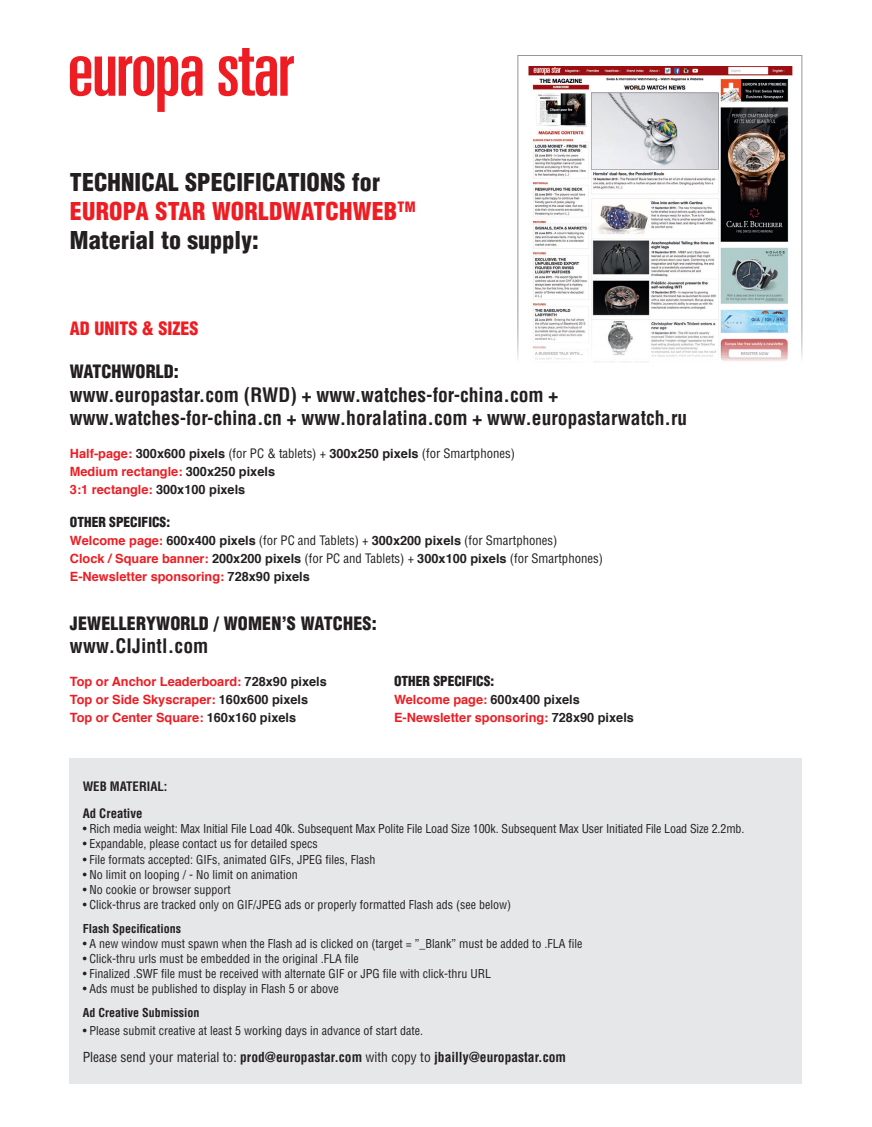
<style>
.page{position:relative;width:872px;height:1127px;background:#fff}
.page>*{position:absolute;margin:0;border:0;box-sizing:border-box;transform-origin:0 0}
.t1{font:900 condensed 24px/28.8px "Helvetica";letter-spacing:.005em;color:#231f20}
.t2{font:700 condensed 19.5px/23.4px "Helvetica";color:#231f20}
.t3{font:900 condensed 18px "Helvetica";letter-spacing:.01em;color:#231f20}
.t4{font:900 condensed 18px "Helvetica";color:#ee1d23}
.t5{font:700 condensed 13.5px "Helvetica";color:#231f20}
.t6{font:900 condensed 13.5px "Helvetica";color:#231f20}
.t7{font:condensed 12.75px/18px "Helvetica";color:#231f20}
.t8{font:700 12.75px/18px "Helvetica";color:#231f20}
.t9{font:700 12.75px "Helvetica";color:#ee1d23}
.t10{font:700 condensed 12.75px/27px "Helvetica";color:#231f20}
.t11{font:condensed 12px "Helvetica";color:#231f20}
.t12{font:700 condensed 12px "Helvetica";color:#231f20}
.s1{color:#ee1d23}
.s2{font-weight:400;font-stretch:condensed}
.s3{font-weight:700;font-stretch:normal;color:#ee1d23}
.s4{font-weight:700;font-stretch:normal}
.s5{color:#231f20}
.s6{font-weight:400}
</style>
<div class="page">
<svg style="left:70px;top:56px;width:132px;height:56px"></svg>
<svg style="left:218px;top:49px;width:76px;height:47px"></svg>
<div style="left:70px;top:759px;width:732px;height:325px;background:#e6e7e9"></div>
<img style="left:528px;top:66px;width:265px;height:296px">
<div style="left:517px;top:55px;width:285px;height:357px;border:1px solid #939598"></div>
<h1 class="t1" style="left:70px;top:168px;width:347px">TECHNICAL SPECIFICATIONS for<br><span class="s1">EUROPA STAR WORLDWATCHWEB</span><sup>TM<br></sup>Material to supply:</h1>
<h3 class="t4" style="left:70px;top:317px;width:130px">AD UNITS &amp; SIZES</h3>
<h3 class="t3" style="left:70px;top:360px;width:110px">WATCHWORLD:</h3>
<h2 class="t2" style="left:70px;top:383px;width:619px">www.europastar.com (RWD) + www.watches-for-china.com + www.watches-for-china.cn + www.horalatina.com + www.europastarwatch.ru</h2>
<p class="t8" style="left:70px;top:445px;width:446px"><span class="s1">Half-page:</span> 300x600 pixels <span class="s2">(for PC &amp; tablets) +</span> 300x250 pixels <span class="s2">(for Smartphones)<br></span><span class="s1">Medium rectangle:</span> 300x250 pixels<br><span class="s1">3:1 rectangle:</span> 300x100 pixels</p>
<p class="t6" style="left:70px;top:514px;width:102px">OTHER SPECIFICS:</p>
<p class="t7" style="left:70px;top:531px;width:534px"><span class="s3">Welcome page:</span> <span class="s4">600x400 pixels</span> (for PC and Tablets) + <span class="s4">300x200 pixels</span> (for Smartphones)<br><span class="s3">Clock / Square banner:</span> <span class="s4">200x200 pixels</span> (for PC and Tablets) + <span class="s4">300x100 pixels</span> (for Smartphones)<br><span class="s3">E-Newsletter sponsoring:</span> <span class="s4">728x90 pixels</span></p>
<h3 class="t3" style="left:70px;top:612px;width:308px">JEWELLERYWORLD / WOMEN’S WATCHES:</h3>
<h2 class="t2" style="left:70px;top:634px;width:140px">www.CIJintl.com</h2>
<p class="t9" style="left:70px;top:671px;width:258px">Top or Anchor Leaderboard: <span class="s5">728x90 pixels</span></p>
<p class="t6" style="left:394px;top:673px;width:102px">OTHER SPECIFICS:</p>
<p class="t9" style="left:70px;top:689px;width:240px">Top or Side Skyscraper: <span class="s5">160x600 pixels</span></p>
<p class="t8" style="left:394px;top:691px;width:187px"><span class="s1">Welcome page:</span> 600x400 pixels</p>
<p class="t9" style="left:70px;top:707px;width:228px">Top or Center Square: <span class="s5">160x160 pixels</span></p>
<p class="t9" style="left:394px;top:707px;width:241px">E-Newsletter sponsoring: <span class="s5">728x90 pixels</span></p>
<p class="t10" style="left:83px;top:773px;width:86px">WEB MATERIAL:<br>Ad Creative</p>
<p class="t11" style="left:83px;top:821px;width:663px">• Rich media weight: Max Initial File Load 40k. Subsequent Max Polite File Load Size 100k. Subsequent Max User Initiated File Load Size 2.2mb.</p>
<p class="t11" style="left:83px;top:836px;width:236px">• Expandable, please contact us for detailed specs</p>
<p class="t11" style="left:83px;top:851px;width:294px">• File formats accepted: GIFs, animated GIFs, JPEG files, Flash</p>
<p class="t11" style="left:83px;top:866px;width:217px">• No limit on looping / - No limit on animation</p>
<p class="t11" style="left:83px;top:881px;width:150px">• No cookie or browser support</p>
<p class="t11" style="left:83px;top:896px;width:430px">• Click-thrus are tracked only on GIF/JPEG ads or properly formatted Flash ads (see below)</p>
<p class="t12" style="left:83px;top:920px;width:100px">Flash Specifications</p>
<p class="t11" style="left:83px;top:935px;width:501px">• A new window must spawn when the Flash ad is clicked on (target = ”_Blank” must be added to .FLA file</p>
<p class="t11" style="left:83px;top:950px;width:278px">• Click-thru urls must be embedded in the original .FLA file</p>
<p class="t11" style="left:83px;top:965px;width:410px">• Finalized .SWF file must be received with alternate GIF or JPG file with click-thru URL</p>
<p class="t11" style="left:83px;top:980px;width:258px">• Ads must be published to display in Flash 5 or above</p>
<p class="t12" style="left:83px;top:1004px;width:118px">Ad Creative Submission</p>
<p class="t11" style="left:83px;top:1022px;width:342px">• Please submit creative at least 5 working days in advance of start date.</p>
<p class="t5" style="left:83px;top:1048px;width:485px"><span class="s6">Please send your material to:</span> prod@europastar.com <span class="s6">with copy to</span> jbailly@europastar.com</p>
</div>
